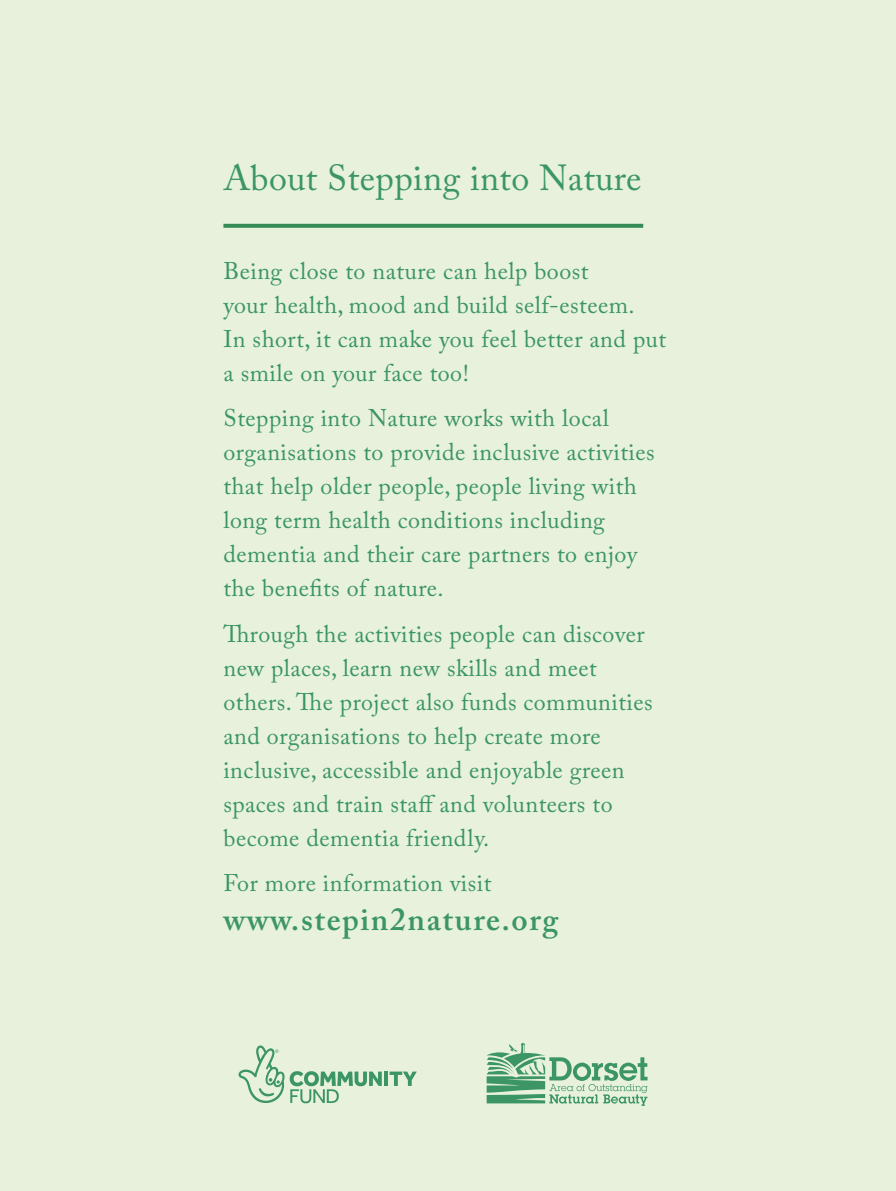
<style>
.page{position:relative;width:896px;height:1191px;background:#e7f1db}
.page>*{position:absolute;margin:0;border:0;box-sizing:border-box;transform-origin:0 0}
.para_01{font:36px "Adobe Caslon Pro";letter-spacing:.01em;color:#3b9565}
.para_2{font:600 32px "Adobe Caslon Pro";letter-spacing:.05em;color:#3b9565}
.para_01-2{font:24px/34px "Adobe Caslon Pro";letter-spacing:.02em;color:#3b9565}
.para_2-2{font:24px "Adobe Caslon Pro";letter-spacing:.02em;color:#3b9565}
</style>
<div class="page">
<svg style="left:223px;top:224px;width:420px;height:4px;background:#3e915c"></svg>
<hr style="left:384px;top:1071px;width:4px;height:15px;background:#3b9565">
<svg style="left:389px;top:1071px;width:28px;height:15px"></svg>
<svg style="left:238px;top:1045px;width:144px;height:58px"></svg>
<svg style="left:487px;top:1043px;width:160px;height:62px"></svg>
<p class="para_01" style="left:223px;top:157px;width:420px">About Stepping into Nature</p>
<p class="para_01-2" style="left:223px;top:254px;width:444px">Being close to nature can help boost<br>your health, mood and build self-esteem.<br>In short, it can make you feel better and put a smile on your face too!</p>
<p class="para_01-2" style="left:223px;top:401px;width:433px">Stepping into Nature works with local organisations to provide inclusive activities that help older people, people living with long term health conditions including dementia and their care partners to enjoy the benefits of nature.</p>
<p class="para_01-2" style="left:223px;top:616px;width:431px">Through the activities people can discover new places, learn new skills and meet others. The project also funds communities and organisations to help create more inclusive, accessible and enjoyable green spaces and train staff and volunteers to become dementia friendly.</p>
<p class="para_2-2" style="left:223px;top:869px;width:269px">For more information visit</p>
<p class="para_2" style="left:223px;top:899px;width:336px">www.stepin2nature.org</p>
</div>
